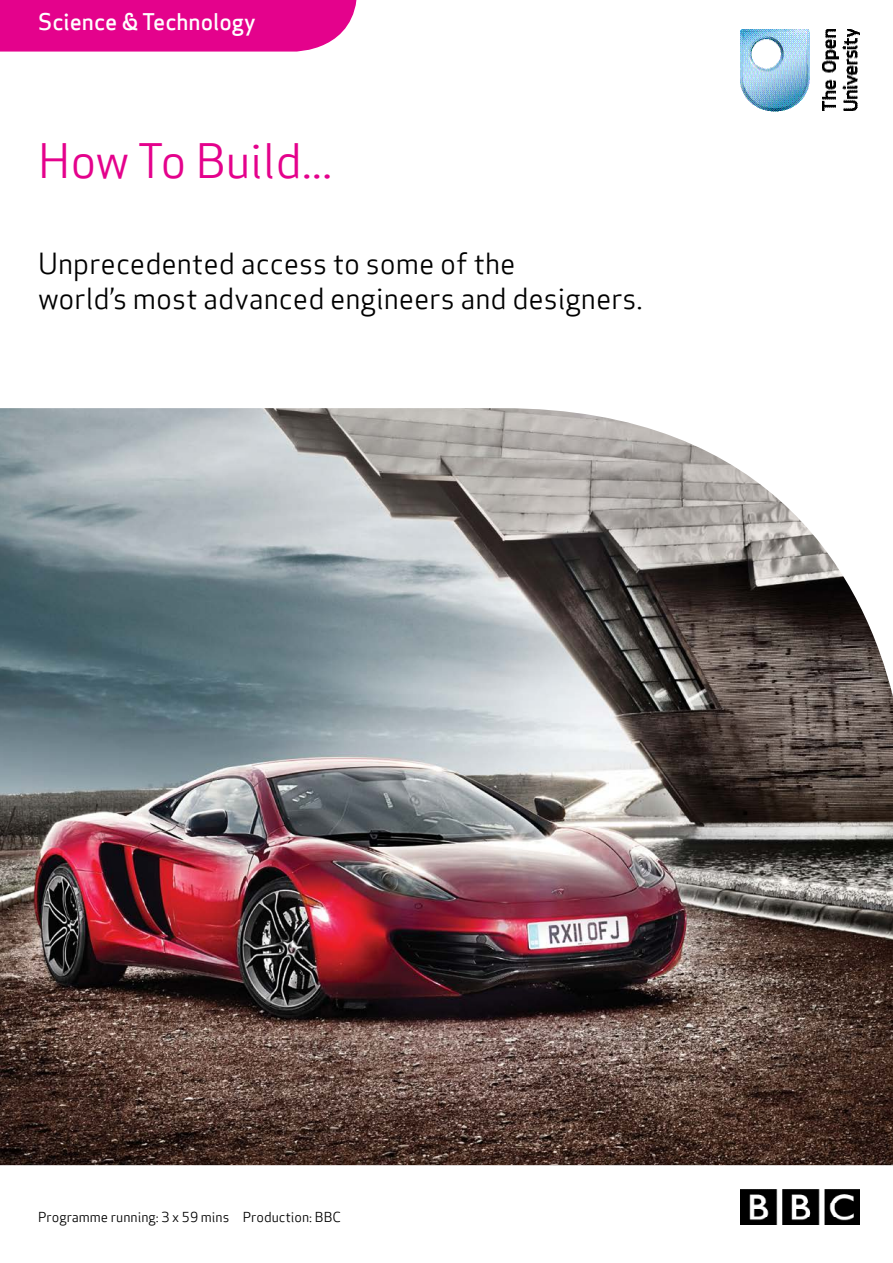
<style>
.page{position:relative;width:893px;height:1263px;background:#fff}
.page>*{position:absolute;margin:0;border:0;box-sizing:border-box;transform-origin:0 0}
.t1{font:46.5px "Apex Sans Book T";color:#e4028c}
.t2{font:28.5px/34.2px "Apex Sans Book T";color:#000}
.t3{font:22.5px "Apex Sans Medium T";color:#fff}
.t4{font:13.5px "Apex Sans Book T";color:#000}
</style>
<div class="page">
<div style="left:0;top:0;width:357px;height:52px;background:#e4028c"></div>
<img style="left:0;top:408px;width:893px;height:757px">
<img style="left:740px;top:30px;width:120px;height:81px">
<img style="left:741px;top:1190px;width:119px;height:34px">
<p class="t3" style="left:38px;top:7px;width:219px">Science &amp; Technology</p>
<h1 class="t1" style="left:38px;top:131px;width:296px">How To Build...</h1>
<p class="t2" style="left:38px;top:247px;width:606px">Unprecedented access to some of the<br>world’s most advanced engineers and designers.</p>
<p class="t4" style="left:38px;top:1208px;width:304px">Programme running: 3 x 59 mins Production: BBC</p>
</div>
